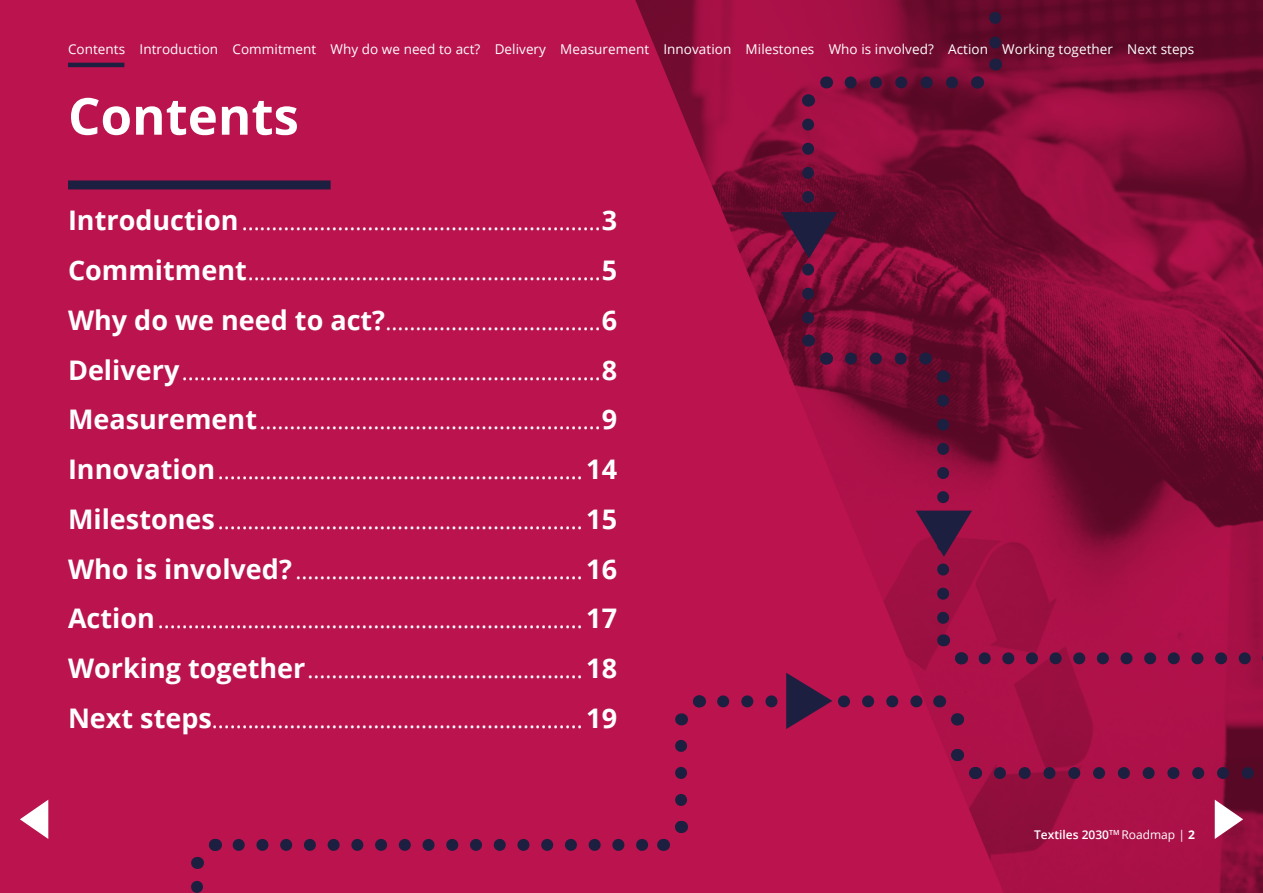
<style>
.page{position:relative;width:1263px;height:893px;background:#ba134e}
.page>*{position:absolute;margin:0;border:0;box-sizing:border-box;transform-origin:0 0}
.t1{font:700 51px "Open Sans";color:#fff}
.t2{font:22.5px "Open Sans";color:#fff}
.t3{font:13.5px "Open Sans";letter-spacing:.005em;color:#fff}
.t4{font:600 12px "Open Sans";color:#fff}
.s1{font-weight:700;font-size:27px}
.s2{font-weight:400}
.s3{font-weight:700}
</style>
<div class="page">
<img style="left:635px;top:0;width:628px;height:893px">
<svg style="left:839px;top:76px;width:113px;height:12px"></svg>
<svg style="left:851px;top:353px;width:62px;height:12px"></svg>
<svg style="left:989px;top:0;width:12px;height:52px"></svg>
<svg style="left:965px;top:58px;width:42px;height:36px;background:#6e0f36"></svg>
<svg style="left:796px;top:71px;width:34px;height:41px"></svg>
<svg style="left:796px;top:335px;width:42px;height:36px;background:#6e0f36"></svg>
<svg style="left:921px;top:347px;width:34px;height:42px"></svg>
<svg style="left:985px;top:652px;width:278px;height:12px"></svg>
<svg style="left:239px;top:839px;width:412px;height:12px"></svg>
<svg style="left:675px;top:733px;width:12px;height:67px"></svg>
<svg style="left:191px;top:880px;width:12px;height:13px"></svg>
<svg style="left:191px;top:838px;width:31px;height:31px"></svg>
<svg style="left:659px;top:815px;width:34px;height:42px"></svg>
<svg style="left:669px;top:689px;width:42px;height:36px"></svg>
<svg style="left:945px;top:737px;width:42px;height:48px"></svg>
<svg style="left:1000px;top:767px;width:263px;height:12px"></svg>
<svg style="left:1262px;top:785px;width:1px;height:12px"></svg>
<svg style="left:781px;top:124px;width:56px;height:205px;background:#700f38"></svg>
<svg style="left:723px;top:634px;width:250px;height:97px"></svg>
<svg style="left:916px;top:401px;width:56px;height:227px"></svg>
<svg style="left:20px;top:800px;width:28px;height:39px"></svg>
<svg style="left:1215px;top:800px;width:28px;height:39px"></svg>
<hr style="left:68px;top:63px;width:56px;height:4px;background:#1d1f41">
<div style="left:68px;top:180px;width:263px;height:9px;background:#1d1f41"></div>
<p class="t3" style="left:68px;top:39px;width:1128px">Contents Introduction Commitment Why do we need to act? Delivery Measurement Innovation Milestones Who is involved? Action Working together Next steps</p>
<h1 class="t1" style="left:68px;top:80px;width:232px">Contents</h1>
<p class="t2" style="left:68px;top:207px;width:551px"><span class="s1">Introduction</span>............................................................<span class="s1">3</span></p>
<p class="t2" style="left:68px;top:256px;width:551px"><span class="s1">Commitment</span>...........................................................<span class="s1">5</span></p>
<p class="t2" style="left:68px;top:306px;width:551px"><span class="s1">Why do we need to act?</span>....................................<span class="s1">6</span></p>
<p class="t2" style="left:68px;top:356px;width:551px"><span class="s1">Delivery</span>......................................................................<span class="s1">8</span></p>
<p class="t2" style="left:68px;top:406px;width:551px"><span class="s1">Measurement</span>.........................................................<span class="s1">9</span></p>
<p class="t2" style="left:68px;top:455px;width:551px"><span class="s1">Innovation</span>.............................................................<span class="s1">14</span></p>
<p class="t2" style="left:68px;top:505px;width:551px"><span class="s1">Milestones</span>.............................................................<span class="s1">15</span></p>
<p class="t2" style="left:68px;top:555px;width:551px"><span class="s1">Who is involved?</span> ................................................<span class="s1">16</span></p>
<p class="t2" style="left:68px;top:605px;width:551px"><span class="s1">Action</span>.......................................................................<span class="s1">17</span></p>
<p class="t2" style="left:68px;top:655px;width:551px"><span class="s1">Working together</span>..............................................<span class="s1">18</span></p>
<p class="t2" style="left:68px;top:704px;width:551px"><span class="s1">Next steps</span>..............................................................<span class="s1">19</span></p>
<p class="t4" style="left:1034px;top:826px;width:162px">Textiles 2030<sup>TM</sup> <span class="s2">Roadmap |</span> <span class="s3">2</span></p>
</div>
